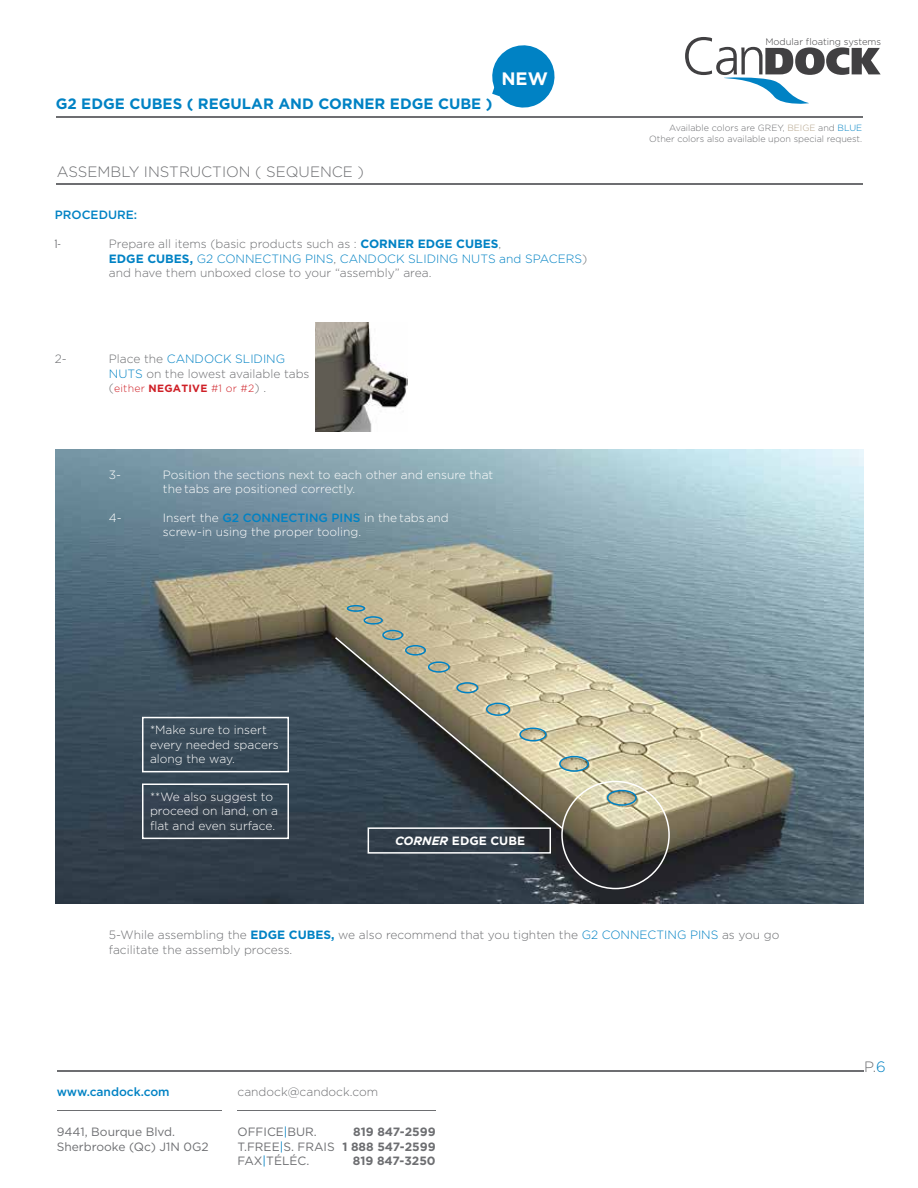
<style>
.page{position:relative;width:918px;height:1188px;background:#fff}
.page>*{position:absolute;margin:0;border:0;box-sizing:border-box;transform-origin:0 0}
.t1{font:700 18px "Gotham HTF";color:#fff}
.t2{font:700 15px "Gotham HTF";color:#0082c4}
.t3{font:300 15px "Gotham HTF";color:#6d6e71}
.t4{font:300 12px/14.4px "Gotham HTF";color:#6d6e71}
.t5{font:300 12px/14.4px "Gotham HTF";color:#fff}
.t6{font:12px/14.4px "Gotham HTF";color:#6d6e71}
.t7{font:700 12px/14.4px "Gotham HTF";color:#6d6e71;text-align:right}
.t8{font:500 12px "Gotham HTF";color:#0082c4}
.t9{font:700 12px "Gotham HTF";color:#fff}
.t10{font:condensed 12px "Gotham HTF";color:#6d6e71}
.t11{font:300 10.5px "Gotham HTF";letter-spacing:.025em;color:#cf2027}
.t12{font:300 9.45px "Gotham HTF";color:#414042}
.t13{font:300 9px/10.8px "Gotham HTF";color:#6d6e71;text-align:right}
.s1{font-weight:700;color:#0082c4}
.s2{color:#0082c4}
.s3{font-size:12px;color:#6d6e71}
.s4{font-weight:700}
.s5{font-weight:500;color:#0082c4}
.s6{color:#b3a288}
.s7{font-style:italic}
</style>
<div class="page">
<svg style="left:685px;top:37px;width:196px;height:67px"></svg>
<hr style="left:57px;top:1070px;width:806px;height:2px;background:#6d6e71">
<hr style="left:57px;top:1110px;width:165px;height:1px;background:#6d6e71">
<hr style="left:237px;top:1110px;width:199px;height:1px;background:#6d6e71">
<hr style="left:56px;top:116px;width:806px;height:2px;background:#6d6e71">
<hr style="left:56px;top:183px;width:806px;height:2px;background:#6d6e71">
<svg style="left:492px;top:45px;width:63px;height:63px"></svg>
<img style="left:316px;top:322px;width:92px;height:109px">
<img style="left:55px;top:449px;width:808px;height:454px">
<div style="left:559px;top:756px;width:30px;height:16px;border:2px solid #0082c4;border-radius:50%"></div>
<svg style="left:333px;top:636px;width:231px;height:194px;background:#707268"></svg>
<div style="left:405px;top:645px;width:21px;height:11px;border:2px solid #0082c4;border-radius:50%"></div>
<div style="left:382px;top:630px;width:21px;height:10px;border:2px solid #0082c4;border-radius:50%"></div>
<div style="left:364px;top:616px;width:19px;height:9px;border:2px solid #0082c4;border-radius:50%"></div>
<div style="left:347px;top:605px;width:18px;height:7px;border:2px solid #0082c4;border-radius:50%"></div>
<div style="left:561px;top:781px;width:109px;height:108px;border:2px solid #fff;border-radius:50%"></div>
<div style="left:368px;top:827px;width:183px;height:27px;border:2px solid #fff"></div>
<div style="left:142px;top:717px;width:147px;height:55px;border:2px solid #fff"></div>
<div style="left:607px;top:790px;width:30px;height:16px;border:2px solid #0082c4;border-radius:50%"></div>
<div style="left:142px;top:784px;width:147px;height:55px;border:2px solid #fff"></div>
<p class="t2" style="left:56px;top:95px;width:438px">G2 EDGE CUBES ( REGULAR AND CORNER EDGE CUBE )</p>
<h1 class="t1" style="left:501px;top:68px;width:48px">NEW</h1>
<p class="t3" style="left:57px;top:163px;width:309px">ASSEMBLY INSTRUCTION ( SEQUENCE )</p>
<p class="t8" style="left:55px;top:208px;width:84px">PROCEDURE:</p>
<p class="t10" style="left:55px;top:238px;width:8px">1-</p>
<p class="t4" style="left:109px;top:237px;width:480px">Prepare all items (basic products such as : <span class="s1">CORNER EDGE CUBES</span>,<br><span class="s1">EDGE CUBES,</span> <span class="s2">G2 CONNECTING PINS</span>, <span class="s2">CANDOCK SLIDING NUTS and SPACERS</span>) and have them unboxed close to your “assembly” area.</p>
<p class="t4" style="left:55px;top:352px;width:13px">2-</p>
<p class="t4" style="left:109px;top:352px;width:202px">Place the <span class="s2">CANDOCK SLIDING<br>NUTS</span> on the lowest available tabs</p>
<p class="t11" style="left:109px;top:383px;width:159px"><span class="s3">(</span>either <span class="s4">NEGATIVE</span> #1 or #2<span class="s3">) .</span></p>
<p class="t5" style="left:109px;top:467px;width:14px">3-</p>
<p class="t5" style="left:163px;top:467px;width:332px">Position the sections next to each other and ensure that the tabs are positioned correctly.</p>
<p class="t5" style="left:109px;top:510px;width:14px">4-</p>
<p class="t5" style="left:163px;top:510px;width:288px">Insert the <span class="s5">G2 CONNECTING PINS</span> in the tabs and screw-in using the proper tooling.</p>
<p class="t12" style="left:765px;top:36px;width:117px">Modular floating systems</p>
<p class="t13" style="left:649px;top:122px;width:215px">Available colors are GREY, <span class="s6">BEIGE</span> and <span class="s2">BLUE<br></span>Other colors also available upon special request.</p>
<p class="t5" style="left:150px;top:723px;width:130px">*Make sure to insert every needed spacers along the way.</p>
<p class="t5" style="left:150px;top:790px;width:129px">**We also suggest to proceed on land, on a flat and even surface.</p>
<p class="t9" style="left:395px;top:833px;width:132px"><span class="s7">CORNER</span> EDGE CUBE</p>
<p class="t4" style="left:109px;top:928px;width:672px">5-While assembling the <span class="s1">EDGE CUBES,</span> we also recommend that you tighten the <span class="s2">G2 CONNECTING PINS</span> as you go facilitate the assembly process.</p>
<p class="t8" style="left:57px;top:1085px;width:114px">www.candock.com</p>
<p class="t4" style="left:238px;top:1085px;width:142px">candock@candock.com</p>
<p class="t6" style="left:57px;top:1125px;width:154px">9441, Bourque Blvd.<br>Sherbrooke (Qc) J1N 0G2</p>
<p class="t6" style="left:238px;top:1125px;width:99px">OFFICE<span class="s2">|</span>BUR.<br>T.FREE<span class="s2">|</span>S. FRAIS<br>FAX<span class="s2">|</span>TÉLÉC.</p>
<p class="t7" style="left:342px;top:1124px;width:95px">819 847-2599<br>1 888 547-2599<br>819 847-3250</p>
<p class="t3" style="left:864px;top:1058px;width:23px">P.<span class="s2">6</span></p>
</div>
